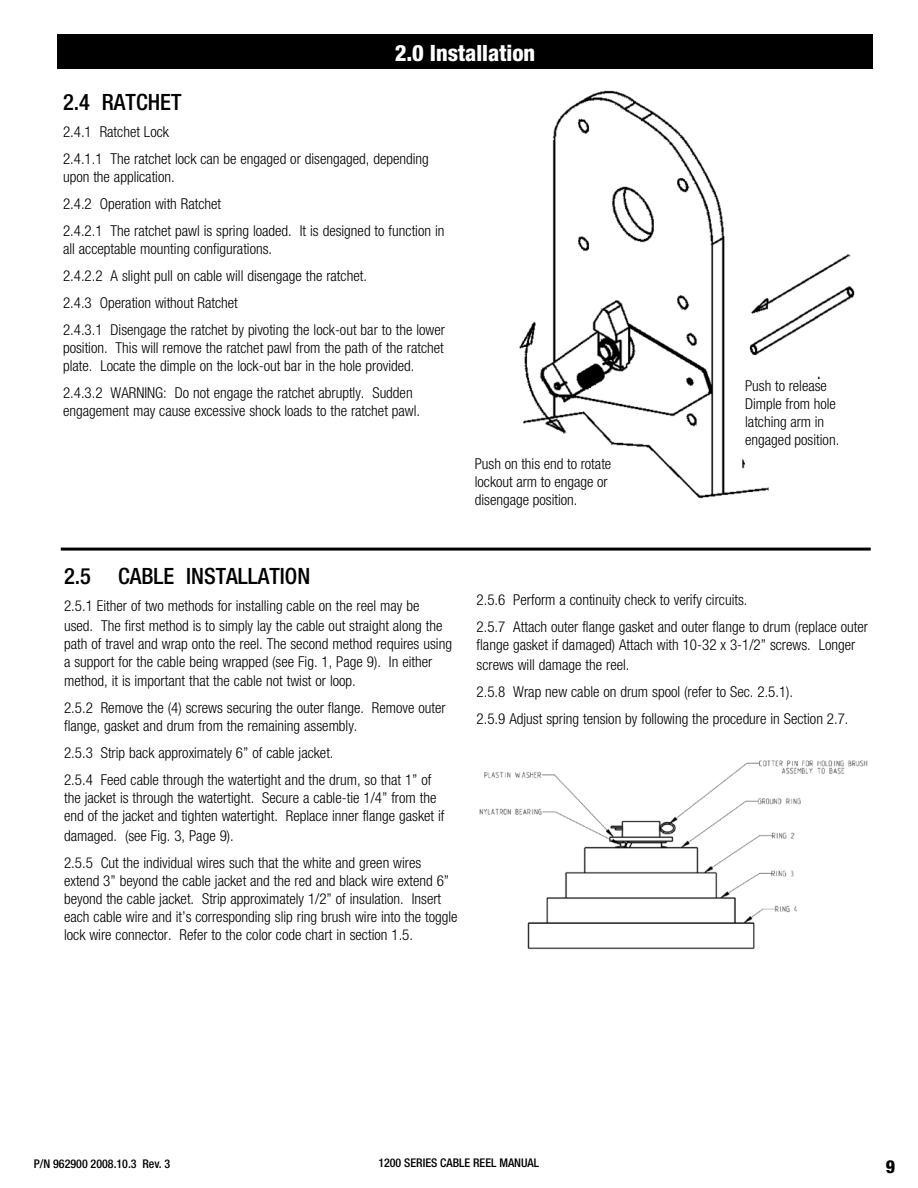
<style>
.page{position:relative;width:918px;height:1188px;background:#fff}
.page>*{position:absolute;margin:0;border:0;box-sizing:border-box;transform-origin:0 0}
.t1{font:500 condensed 22.5px "Helvetica Neue LT";color:#000}
.t2{font:800 condensed 22.5px "Helvetica Neue LT";color:#fff}
.t3{font:800 condensed 18px "Helvetica Neue LT";color:#000}
.t4{font:300 condensed 15px/27px "Helvetica Neue LT";color:#000}
.t5{font:500 condensed 12px "Helvetica Neue LT";color:#000}
</style>
<div class="page">
<img style="left:519px;top:90px;width:336px;height:409px">
<hr style="left:61px;top:548px;width:810px;height:3px;background:#000">
<img style="left:479px;top:760px;width:389px;height:189px">
<div style="left:475px;top:457px;width:173px;height:77px;background:#fff"></div>
<div style="left:745px;top:379px;width:112px;height:89px;background:#fff"></div>
<div style="left:57px;top:35px;width:816px;height:34px;background:#000"></div>
<h1 class="t2" style="left:395px;top:39px;width:142px">2.0 Installation</h1>
<h1 class="t1" style="left:63px;top:89px;width:120px">2.4 RATCHET</h1>
<p class="t4" style="left:63px;top:118px;width:367px">2.4.1 Ratchet Lock<br>2.4.1.1 The ratchet lock can be engaged or disengaged, depending</p>
<p class="t4" style="left:63px;top:163px;width:383px">upon the application.<br>2.4.2 Operation with Ratchet<br>2.4.2.1 The ratchet pawl is spring loaded. It is designed to function in</p>
<p class="t4" style="left:63px;top:235px;width:383px">all acceptable mounting configurations.<br>2.4.2.2 A slight pull on cable will disengage the ratchet.<br>2.4.3 Operation without Ratchet<br>2.4.3.1 Disengage the ratchet by pivoting the lock-out bar to the lower</p>
<p class="t4" style="left:63px;top:339px;width:382px;line-height:18px">position. This will remove the ratchet pawl from the path of the ratchet plate. Locate the dimple on the lock-out bar in the hole provided.</p>
<p class="t4" style="left:63px;top:384px;width:359px;line-height:18px">2.4.3.2 WARNING: Do not engage the ratchet abruptly. Sudden engagement may cause excessive shock loads to the ratchet pawl.</p>
<p class="t4" style="left:475px;top:455px;width:138px;line-height:18px">Push on this end to rotate lockout arm to engage or disengage position.</p>
<p class="t4" style="left:745px;top:376px;width:96px;line-height:18px">Push to release<br>Dimple from hole latching arm in engaged position.</p>
<h1 class="t1" style="left:64px;top:563px;width:175px">2.5 CABLE INSTALLA</h1>
<h1 class="t1" style="left:270px;top:563px;width:40px">TION</h1>
<p class="t4" style="left:64px;top:596px;width:380px;line-height:19.5px">2.5.1 Either of two methods for installing cable on the reel may be used. The first method is to simply lay the cable out straight along the</p>
<p class="t4" style="left:64px;top:634px;width:389px;line-height:18px">path of travel and wrap onto the reel. The second method requires using a support for the cable being wrapped (see Fig. 1, Page 9). In either</p>
<p class="t4" style="left:64px;top:667px;width:383px">method, it is important that the cable not twist or loop.<br>2.5.2 Remove the (4) screws securing the outer flange. Remove outer</p>
<p class="t4" style="left:64px;top:712px;width:369px">flange, gasket and drum from the remaining assembly.<br>2.5.3 Strip back approximately 6” of cable jacket.<br>2.5.4 Feed cable through the watertight and the drum, so that 1” of</p>
<p class="t4" style="left:64px;top:789px;width:382px;line-height:18px">the jacket is through the watertight. Secure a cable-tie 1/4” from the end of the jacket and tighten watertight. Replace inner flange gasket if</p>
<p class="t4" style="left:64px;top:822px;width:359px">damaged. (see Fig. 3, Page 9).<br>2.5.5 Cut the individual wires such that the white and green wires</p>
<p class="t4" style="left:64px;top:871px;width:395px;line-height:18px">extend 3” beyond the cable jacket and the red and black wire extend 6” beyond the cable jacket. Strip approximately 1/2” of insulation. Insert each cable wire and it’s corresponding slip ring brush wire into the toggle lock wire connector. Refer to the color code chart in section 1.5.</p>
<p class="t4" style="left:477px;top:586px;width:393px">2.5.6 Perform a continuity check to verify circuits.<br>2.5.7 Attach outer flange gasket and outer flange to drum (replace outer</p>
<p class="t4" style="left:477px;top:635px;width:380px;line-height:19.5px">flange gasket if damaged) Attach with 10-32 x 3-1/2” screws. Longer screws will damage the reel.</p>
<p class="t4" style="left:477px;top:678px;width:373px">2.5.8 Wrap new cable on drum spool (refer to Sec. 2.5.1).<br>2.5.9 Adjust spring tension by following the procedure in Section 2.7.</p>
<p class="t5" style="left:34px;top:1156px;width:138px">P/N 962900 2008.10.3 REV. 3</p>
<p class="t5" style="left:378px;top:1156px;width:162px">1200 SERIES CABLE REEL MANUAL</p>
<p class="t3" style="left:886px;top:1155px;width:11px">9</p>
</div>
